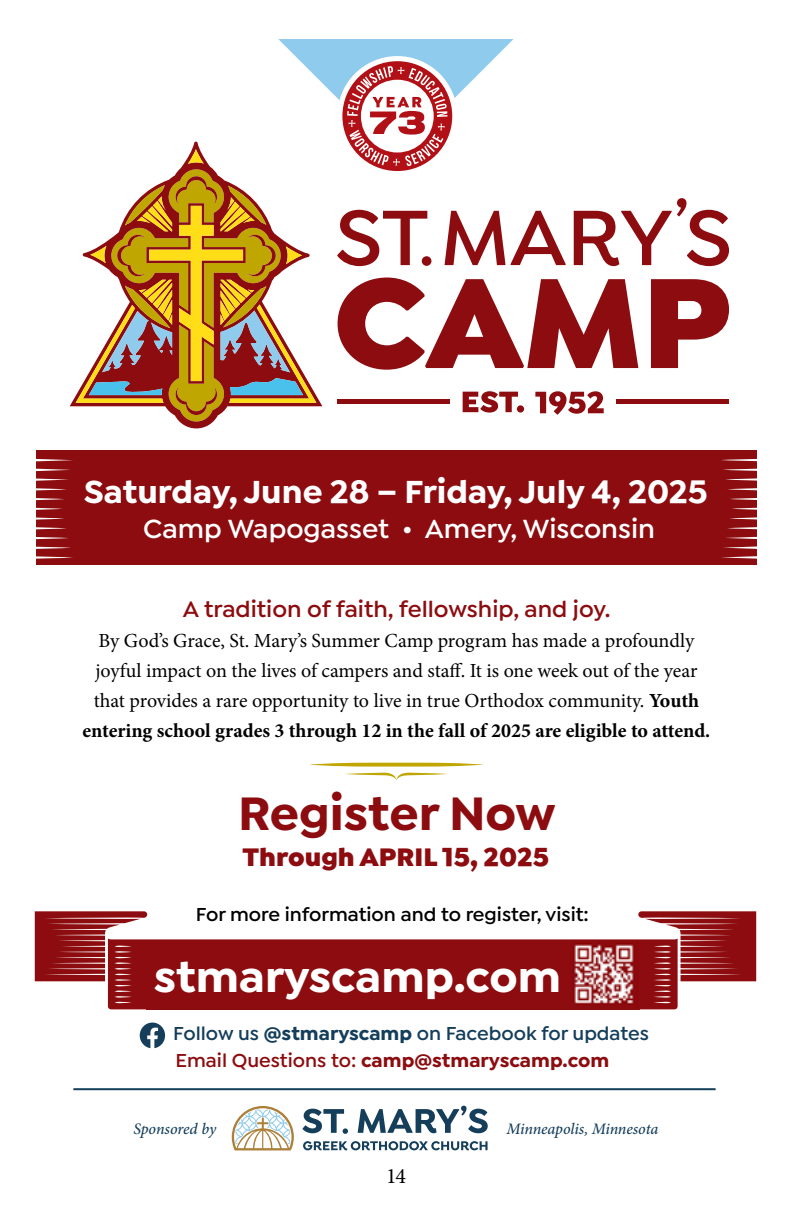
<style>
.page{position:relative;width:792px;height:1224px;background:#fff}
.page>*{position:absolute;margin:0;border:0;box-sizing:border-box;transform-origin:0 0}
.t1{font:700 50px "Isidora Sans";letter-spacing:-.005em;color:#8c0c0f}
.t2{font:700 46px "Isidora Sans";color:#fff}
.t3{font:700 34px "Isidora Sans";color:#fff}
.t4{font:600 28px "Isidora Sans";color:#fff}
.t5{font:900 27px "Isidora Sans";color:#8c0c0f}
.t6{font:600 24px "Isidora Sans";color:#8c0c0f}
.t7{font:22px "Minion Pro";color:#000}
.t8{font:20px/30px "Minion Pro";letter-spacing:-.005em;color:#000;text-align:center}
.t9{font:600 20px "Isidora Sans";color:#143e5a}
.t10{font:600 20px "Isidora Sans";color:#000}
.t11{font:700 20px "Isidora Sans";color:#8c0c0f}
.t12{font:italic 500 16px "Minion Pro";letter-spacing:-.01em;color:#143e5a}
.s1{font-weight:700}
.s2{font-weight:600}
</style>
<div class="page">
<div style="left:36px;top:450px;width:720px;height:114px;background:#8c0c0f"></div>
<svg style="left:36px;top:459px;width:37px;height:100px"></svg>
<svg style="left:721px;top:459px;width:36px;height:100px"></svg>
<svg style="left:309px;top:763px;width:174px;height:4px"></svg>
<svg style="left:345px;top:773px;width:103px;height:8px"></svg>
<svg style="left:76px;top:39px;width:653px;height:383px"></svg>
<svg style="left:231px;top:1106px;width:63px;height:45px"></svg>
<svg style="left:303px;top:1109px;width:45px;height:25px"></svg>
<svg style="left:358px;top:1106px;width:130px;height:27px"></svg>
<svg style="left:303px;top:1141px;width:185px;height:9px"></svg>
<svg style="left:140px;top:1023px;width:25px;height:25px"></svg>
<hr style="left:73px;top:1088px;width:643px;height:2px;background:#143e5a">
<svg style="left:35px;top:911px;width:112px;height:70px"></svg>
<svg style="left:638px;top:911px;width:118px;height:70px"></svg>
<svg style="left:108px;top:938px;width:570px;height:71px;fill:#8c0c0f"></svg>
<div style="left:146px;top:942px;width:494px;height:67px;background:#8c0c0f"></div>
<img style="left:570px;top:941px;width:68px;height:63px">
<h3 class="t3" style="left:84px;top:471px;width:626px">Saturday, June 28 – Friday, July 4, 2025</h3>
<h3 class="t4" style="left:143px;top:512px;width:513px">Camp Wapogasset • Amery, Wisconsin</h3>
<p class="t6" style="left:183px;top:595px;width:429px">A tradition of faith, fellowship, and joy.</p>
<p class="t8" style="left:83px;top:626px;width:629px">By God’s Grace, St. Mary’s Summer Camp program has made a profoundly joyful impact on the lives of campers and staff. It is one week out of the year that provides a rare opportunity to live in true Orthodox community. <span class="s1">Youth entering school grades 3 through 12 in the fall of 2025 are eligible to attend.</span></p>
<h1 class="t1" style="left:238px;top:783px;width:319px">Register Now</h1>
<h3 class="t5" style="left:243px;top:840px;width:308px">Through APRIL 15, 2025</h3>
<p class="t10" style="left:196px;top:903px;width:394px">For more information and to register, visit:</p>
<h2 class="t2" style="left:154px;top:948px;width:409px">stmaryscamp.com</h2>
<p class="t9" style="left:173px;top:1022px;width:477px">Follow us <span class="s1">@stmaryscamp</span> on Facebook for updates</p>
<p class="t11" style="left:176px;top:1048px;width:435px"><span class="s2">Email Questions to:</span> camp@stmaryscamp.com</p>
<p class="t12" style="left:133px;top:1118px;width:84px">Sponsored by</p>
<p class="t12" style="left:507px;top:1118px;width:153px">Minneapolis, Minnesota</p>
<p class="t7" style="left:386px;top:1161px;width:21px">14</p>
</div>
